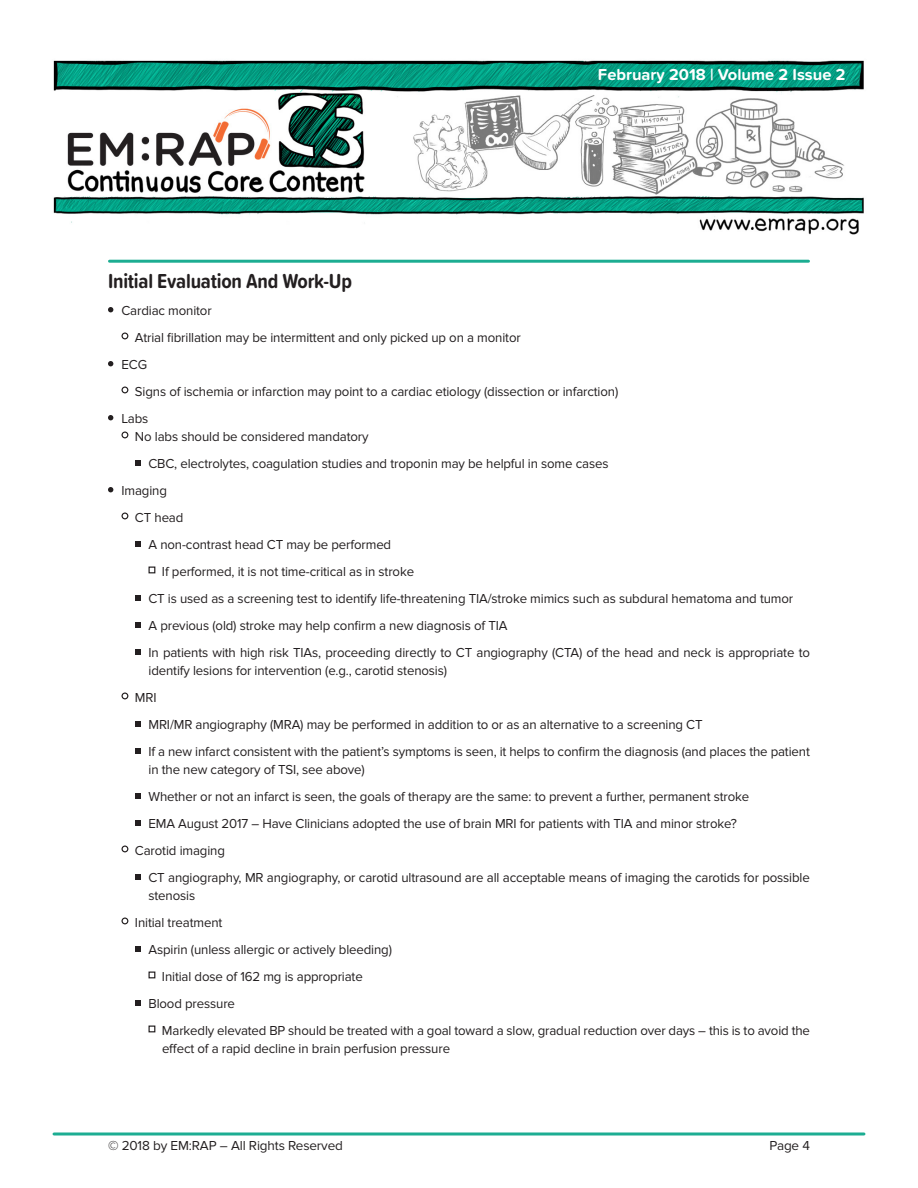
<style>
.page{position:relative;width:918px;height:1188px;background:#fff}
.page>*{position:absolute;margin:0;border:0;box-sizing:border-box;transform-origin:0 0}
.t1{font:700 21px "Proxima Soft Cond";letter-spacing:-.01em;color:#231f20}
.t2{font:700 16.5px "Proxima Soft";color:#fff}
.Body_Copy_4{font:13.5px/18px "Proxima Nova";letter-spacing:-.01em;color:#231f20}
.Body_Copy_5{font:13.5px/18px "Proxima Nova";letter-spacing:-.01em;color:#231f20}
.Body_Copy_3{font:13.5px "Proxima Nova";letter-spacing:-.01em;color:#231f20}
.Body_Copy_2{font:13.5px "Proxima Nova";letter-spacing:-.01em;color:#231f20}
</style>
<div class="page">
<svg style="left:54px;top:1132px;width:810px;height:4px;background:#54c1ad"></svg>
<img style="left:53px;top:60px;width:811px;height:175px">
<svg style="left:108px;top:307px;width:5px;height:5px"></svg>
<svg style="left:122px;top:333px;width:6px;height:6px"></svg>
<svg style="left:108px;top:361px;width:5px;height:5px"></svg>
<svg style="left:122px;top:387px;width:6px;height:6px"></svg>
<svg style="left:108px;top:415px;width:5px;height:5px"></svg>
<svg style="left:122px;top:432px;width:6px;height:6px"></svg>
<svg style="left:135px;top:460px;width:5px;height:5px"></svg>
<svg style="left:108px;top:487px;width:5px;height:5px"></svg>
<svg style="left:122px;top:513px;width:6px;height:6px"></svg>
<svg style="left:135px;top:541px;width:5px;height:5px"></svg>
<svg style="left:149px;top:567px;width:6px;height:6px"></svg>
<svg style="left:135px;top:595px;width:5px;height:5px"></svg>
<svg style="left:135px;top:622px;width:5px;height:5px"></svg>
<svg style="left:135px;top:649px;width:5px;height:5px"></svg>
<svg style="left:122px;top:693px;width:6px;height:6px"></svg>
<svg style="left:135px;top:721px;width:5px;height:5px"></svg>
<svg style="left:135px;top:748px;width:5px;height:5px"></svg>
<svg style="left:135px;top:793px;width:5px;height:5px"></svg>
<svg style="left:135px;top:820px;width:5px;height:5px"></svg>
<svg style="left:122px;top:846px;width:6px;height:6px"></svg>
<svg style="left:135px;top:874px;width:5px;height:5px"></svg>
<svg style="left:122px;top:918px;width:6px;height:6px"></svg>
<svg style="left:135px;top:946px;width:5px;height:5px"></svg>
<svg style="left:149px;top:972px;width:6px;height:6px"></svg>
<svg style="left:135px;top:1000px;width:5px;height:5px"></svg>
<svg style="left:149px;top:1026px;width:6px;height:6px"></svg>
<hr style="left:110px;top:260px;width:698px;height:3px;background:#1cad92">
<p class="t2" style="left:598px;top:62px;width:249px">February 2018 | Volume 2 Issue 2</p>
<p class="t1" style="left:108px;top:265px;width:246px">Initial Evaluation And Work-Up</p>
<p class="Body_Copy_2" style="left:122px;top:302px;width:92px">Cardiac monitor</p>
<p class="Body_Copy_3" style="left:135px;top:329px;width:387px">Atrial fibrillation may be intermittent and only picked up on a monitor</p>
<p class="Body_Copy_2" style="left:121px;top:356px;width:27px">ECG</p>
<p class="Body_Copy_3" style="left:135px;top:383px;width:485px">Signs of ischemia or infarction may point to a cardiac etiology (dissection or infarction)</p>
<p class="Body_Copy_2" style="left:121px;top:410px;width:28px">Labs</p>
<p class="Body_Copy_3" style="left:135px;top:428px;width:235px">No labs should be considered mandatory</p>
<p class="Body_Copy_4" style="left:148px;top:454px;width:462px">CBC, electrolytes, coagulation studies and troponin may be helpful in some cases</p>
<p class="Body_Copy_2" style="left:121px;top:482px;width:47px">Imaging</p>
<p class="Body_Copy_3" style="left:135px;top:509px;width:50px">CT head</p>
<p class="Body_Copy_4" style="left:148px;top:535px;width:244px">A non-contrast head CT may be performed</p>
<p class="Body_Copy_5" style="left:162px;top:562px;width:254px">If performed, it is not time-critical as in stroke</p>
<p class="Body_Copy_4" style="left:148px;top:589px;width:646px">CT is used as a screening test to identify life-threatening TIA/stroke mimics such as subdural hematoma and tumor</p>
<p class="Body_Copy_4" style="left:148px;top:616px;width:360px">A previous (old) stroke may help confirm a new diagnosis of TIA</p>
<p class="Body_Copy_4" style="left:148px;top:643px;width:663px">In patients with high risk TIAs, proceeding directly to CT angiography (CTA) of the head and neck is appropriate to identify lesions for intervention (e.g., carotid stenosis)</p>
<p class="Body_Copy_3" style="left:135px;top:689px;width:23px">MRI</p>
<p class="Body_Copy_4" style="left:148px;top:715px;width:556px">MRI/MR angiography (MRA) may be performed in addition to or as an alternative to a screening CT</p>
<p class="Body_Copy_4" style="left:148px;top:742px;width:663px">If a new infarct consistent with the patient’s symptoms is seen, it helps to confirm the diagnosis (and places the patient in the new category of TSI, see above)</p>
<p class="Body_Copy_4" style="left:148px;top:787px;width:602px">Whether or not an infarct is seen, the goals of therapy are the same: to prevent a further, permanent stroke</p>
<p class="Body_Copy_4" style="left:148px;top:814px;width:590px">EMA August 2017 – Have Clinicians adopted the use of brain MRI for patients with TIA and minor stroke?</p>
<p class="Body_Copy_3" style="left:135px;top:842px;width:91px">Carotid imaging</p>
<p class="Body_Copy_4" style="left:148px;top:868px;width:663px">CT angiography, MR angiography, or carotid ultrasound are all acceptable means of imaging the carotids for possible stenosis</p>
<p class="Body_Copy_3" style="left:135px;top:914px;width:89px">Initial treatment</p>
<p class="Body_Copy_4" style="left:148px;top:940px;width:245px">Aspirin (unless allergic or actively bleeding)</p>
<p class="Body_Copy_5" style="left:162px;top:967px;width:202px">Initial dose of 162 mg is appropriate</p>
<p class="Body_Copy_4" style="left:148px;top:994px;width:88px">Blood pressure</p>
<p class="Body_Copy_5" style="left:162px;top:1021px;width:650px">Markedly elevated BP should be treated with a goal toward a slow, gradual reduction over days – this is to avoid the effect of a rapid decline in brain perfusion pressure</p>
<p class="Body_Copy_4" style="left:108px;top:1137px;width:236px">© 2018 by EM:RAP – All Rights Reserved</p>
<p class="Body_Copy_4" style="left:770px;top:1137px;width:42px">Page 4</p>
</div>
